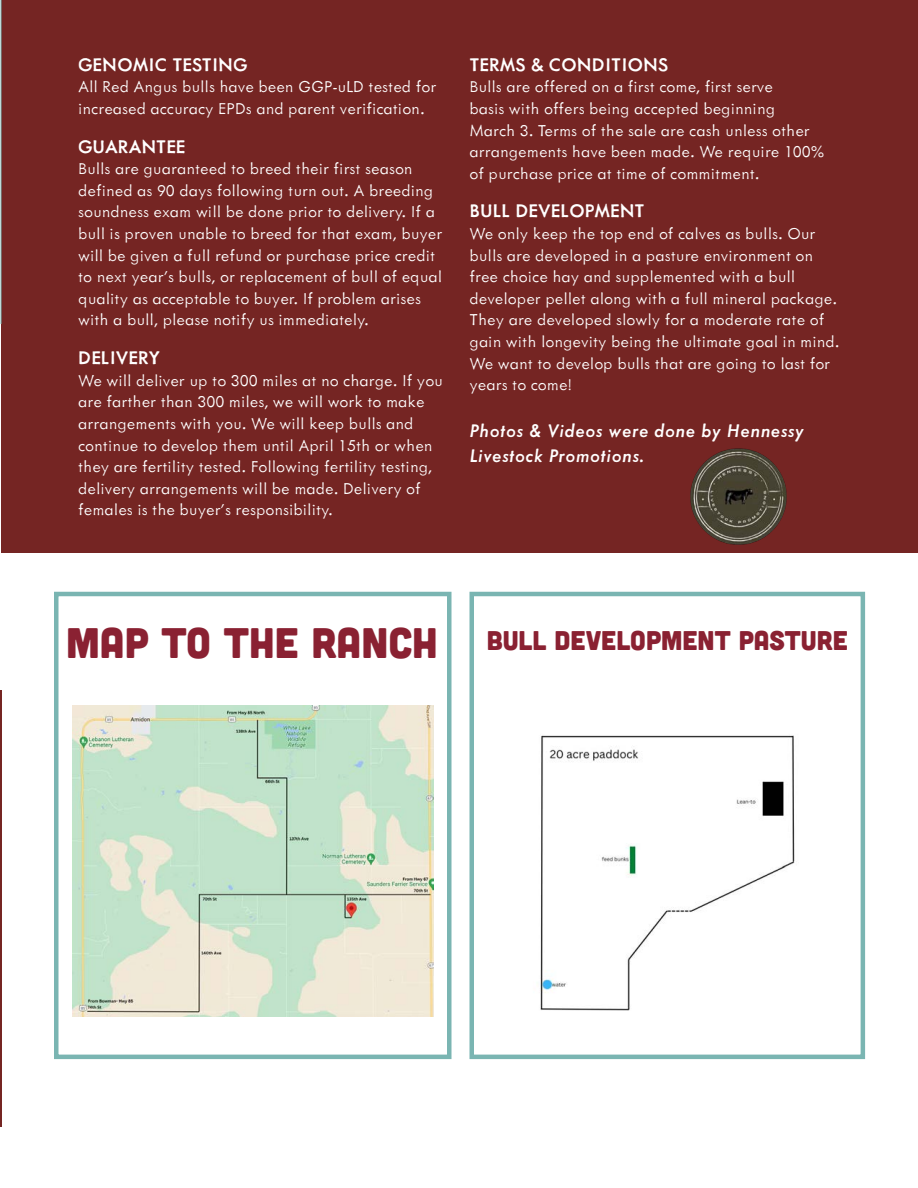
<style>
.page{position:relative;width:918px;height:1188px;background:#fff}
.page>*{position:absolute;margin:0;border:0;box-sizing:border-box;transform-origin:0 0}
.t1{font:42.6px "Cubano";color:#8a2132}
.t2{font:27px "Cubano";color:#8a2132}
.subheading{font:500 21px "Metallophile Sp 8";color:#fff}
.subheading-2{font:italic 500 21px/25.2px "Metallophile Sp 8";color:#fff}
.body{font:500 21px "Metallophile Sp 8";color:#fff}
.body-2{font:300 18px/21.6px "Metallophile Sp 8";color:#fff}
</style>
<div class="page">
<div style="left:2px;top:0;width:916px;height:552px;background:#752523"></div>
<hr style="left:0;top:690px;width:2px;height:436px;background:#752523">
<hr style="left:0;top:0;width:2px;height:324px;background:#7ab5b2">
<img style="left:690px;top:448px;width:97px;height:97px">
<div style="left:54px;top:592px;width:398px;height:467px;border:4px solid #7ab5b2"></div>
<div style="left:470px;top:592px;width:395px;height:467px;border:4px solid #7ab5b2"></div>
<img style="left:72px;top:705px;width:361px;height:312px">
<img style="left:540px;top:735px;width:255px;height:276px">
<p class="subheading" style="left:78px;top:52px;width:171px">GENOMIC TESTING</p>
<p class="body-2" style="left:78px;top:75px;width:360px">All Red Angus bulls have been GGP-uLD tested for increased accuracy EPDs and parent verification.</p>
<p class="body" style="left:78px;top:134px;width:109px">GUARANTEE</p>
<p class="body-2" style="left:78px;top:157px;width:366px">Bulls are guaranteed to breed their first season defined as 90 days following turn out. A breeding soundness exam will be done prior to delivery. If a bull is proven unable to breed for that exam, buyer will be given a full refund or purchase price credit to next year’s bulls, or replacement of bull of equal quality as acceptable to buyer. If problem arises with a bull, please notify us immediately.</p>
<p class="subheading" style="left:78px;top:345px;width:84px">DELIVERY</p>
<p class="body-2" style="left:78px;top:369px;width:366px">We will deliver up to 300 miles at no charge. If you are farther than 300 miles, we will work to make arrangements with you. We will keep bulls and continue to develop them until April 15th or when they are fertility tested. Following fertility testing, delivery arrangements will be made. Delivery of females is the buyer’s responsibility.</p>
<p class="subheading" style="left:470px;top:52px;width:200px">TERMS &amp; CONDITIONS</p>
<p class="body-2" style="left:470px;top:75px;width:356px">Bulls are offered on a first come, first serve<br>basis with offers being accepted beginning March 3. Terms of the sale are cash unless other arrangements have been made. We require 100% of purchase price at time of commitment.</p>
<p class="subheading" style="left:470px;top:198px;width:177px">BULL DEVELOPMENT</p>
<p class="body-2" style="left:470px;top:222px;width:372px">We only keep the top end of calves as bulls. Our bulls are developed in a pasture environment on free choice hay and supplemented with a bull developer pellet along with a full mineral package.<br>They are developed slowly for a moderate rate of gain with longevity being the ultimate goal in mind.<br>We want to develop bulls that are going to last for years to come!</p>
<p class="subheading-2" style="left:470px;top:418px;width:337px">Photos &amp; Videos were done by Hennessy<br>Livestock Promotions.</p>
<p class="t1" style="left:66px;top:616px;width:373px">MAP TO THE RANCH</p>
<p class="t2" style="left:487px;top:623px;width:362px">BULL DEVELOPMENT PASTURE</p>
</div>
